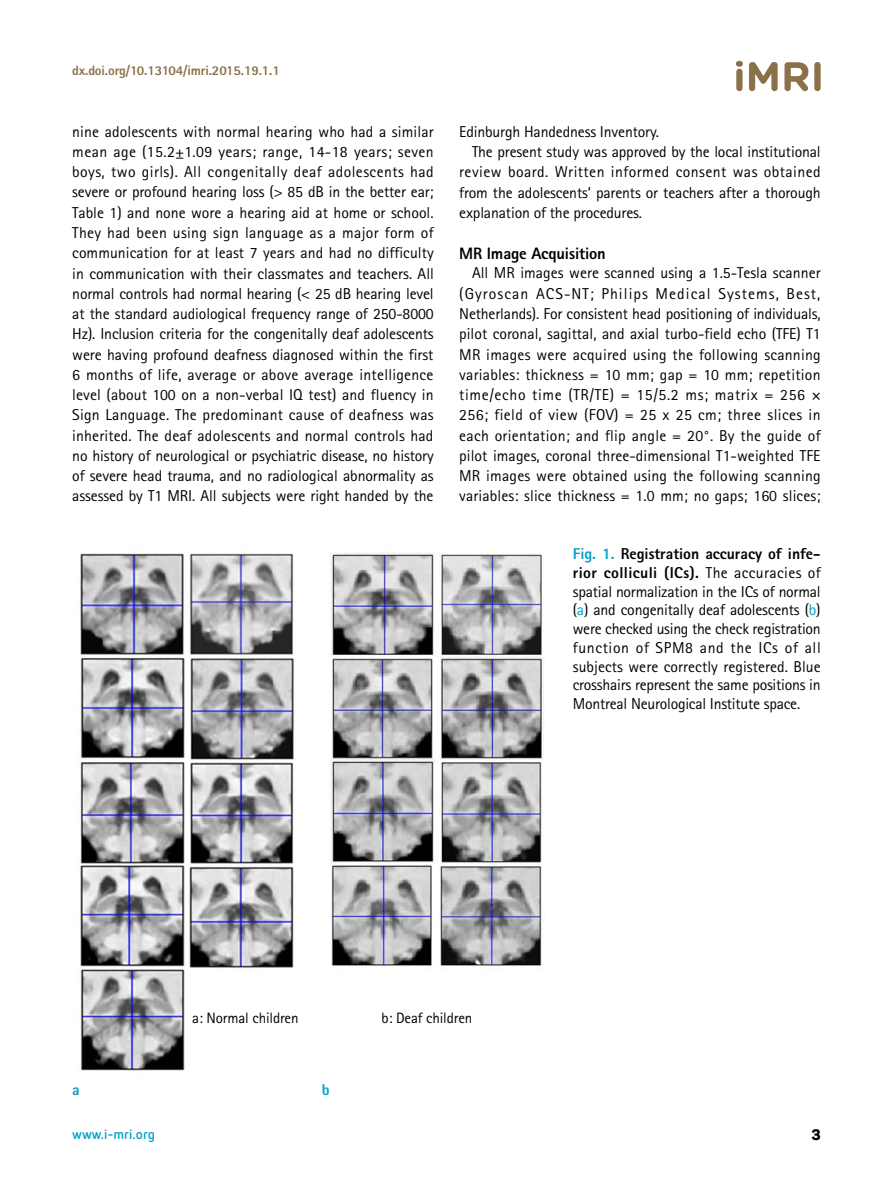
<style>
.page{position:relative;width:893px;height:1191px;background:#fff}
.page>*{position:absolute;margin:0;border:0;box-sizing:border-box;transform-origin:0 0}
.t1{font:800 16.5px "Rotis Sans Serif Std";letter-spacing:-.01em;color:#000}
.t2{font:15.75px/20.2px "Rotis Sans Serif Std";letter-spacing:-.01em;color:#000;text-align:justify}
.t3{font:15.75px "Rotis Sans Serif Std";letter-spacing:.03em;color:#000}
.t4{font:800 15.75px "Rotis Sans Serif Std";color:#00a0c8}
.t5{font:15px "Rotis Sans Serif Std";letter-spacing:-.01em;color:#000}
.t6{font:800 15px "Panton";color:#000}
.t7{font:800 13.5px "Rotis Sans Serif Std";letter-spacing:-.01em;color:#8b7149}
.t8{font:700 13.5px "Netto Pro";color:#00a0c8}
.s1{font-weight:800;color:#00a0c8}
.s2{font-weight:800}
.s3{color:#00a0c8}
</style>
<div class="page">
<svg style="left:736px;top:61px;width:7px;height:30px"></svg>
<svg style="left:749px;top:62px;width:29px;height:29px"></svg>
<svg style="left:784px;top:62px;width:24px;height:29px"></svg>
<svg style="left:814px;top:62px;width:7px;height:29px"></svg>
<img style="left:72px;top:546px;width:225px;height:530px">
<img style="left:331px;top:549px;width:214px;height:419px">
<p class="t7" style="left:72px;top:62px;width:209px">dx.doi.org/10.13104/imri.2015.19.1.1</p>
<p class="t2" style="left:72px;top:121px;width:363px">nine adolescents with normal hearing who had a similar mean age (15.2±1.09 years; range, 14-18 years; seven boys, two girls). All congenitally deaf adolescents had severe or profound hearing loss (&gt; 85 dB in the better ear; Table 1) and none wore a hearing aid at home or school.<br>They had been using sign language as a major form of communication for at least 7 years and had no difficulty in communication with their classmates and teachers. All normal controls had normal hearing (&lt; 25 dB hearing level at the standard audiological frequency range of 250-8000<br>Hz). Inclusion criteria for the congenitally deaf adolescents were having profound deafness diagnosed within the first 6 months of life, average or above average intelligence level (about 100 on a non-verbal IQ test) and fluency in Sign Language. The predominant cause of deafness was inherited. The deaf adolescents and normal controls had no history of neurological or psychiatric disease, no history of severe head trauma, and no radiological abnormality as assessed by T1 MRI. All subjects were right handed by the</p>
<p class="t2" style="left:459px;top:121px;width:201px">Edinburgh Handedness Inventory.</p>
<p class="t2" style="left:472px;top:141px;width:350px">The present study was approved by the local institutional</p>
<p class="t3" style="left:459px;top:163px;width:363px">review board. Written informed consent was obtained</p>
<p class="t2" style="left:459px;top:182px;width:363px">from the adolescents’ parents or teachers after a thorough</p>
<p class="t2" style="left:459px;top:202px;width:184px">explanation of the procedures.</p>
<p class="t1" style="left:459px;top:243px;width:148px">MR Image Acquisition</p>
<p class="t2" style="left:459px;top:263px;width:363px;text-indent:13px">All MR images were scanned using a 1.5-Tesla scanner (Gyroscan ACS-NT; Philips Medical Systems, Best, Netherlands). For consistent head positioning of individuals, pilot coronal, sagittal, and axial turbo-field echo (TFE) T1<br>MR images were acquired using the following scanning variables: thickness = 10 mm; gap = 10 mm; repetition time/echo time (TR/TE) = 15/5.2 ms; matrix = 256 × 256; field of view (FOV) = 25 x 25 cm; three slices in each orientation; and flip angle = 20°. By the guide of pilot images, coronal three-dimensional T1-weighted TFE MR images were obtained using the following scanning variables: slice thickness = 1.0 mm; no gaps; 160 slices;</p>
<p class="t2" style="left:573px;top:544px;width:250px;line-height:18.8px"><span class="s1">Fig. 1.</span> <span class="s2">Registration accuracy of infe&shy;rior colliculi (ICs).</span> The accuracies of spatial normalization in the ICs of normal (<span class="s3">a</span>) and congenitally deaf adolescents (<span class="s3">b</span>) were checked using the check registration function of SPM8 and the ICs of all subjects were correctly registered. Blue crosshairs represent the same positions in Montreal Neurological Institute space.</p>
<p class="t5" style="left:192px;top:1008px;width:108px">a: Normal children</p>
<p class="t5" style="left:382px;top:1008px;width:92px">b: Deaf children</p>
<p class="t4" style="left:72px;top:1079px;width:9px">a</p>
<p class="t4" style="left:322px;top:1079px;width:9px">b</p>
<p class="t8" style="left:72px;top:1124px;width:84px">www.i-mri.org</p>
<p class="t6" style="left:811px;top:1125px;width:11px">3</p>
</div>
